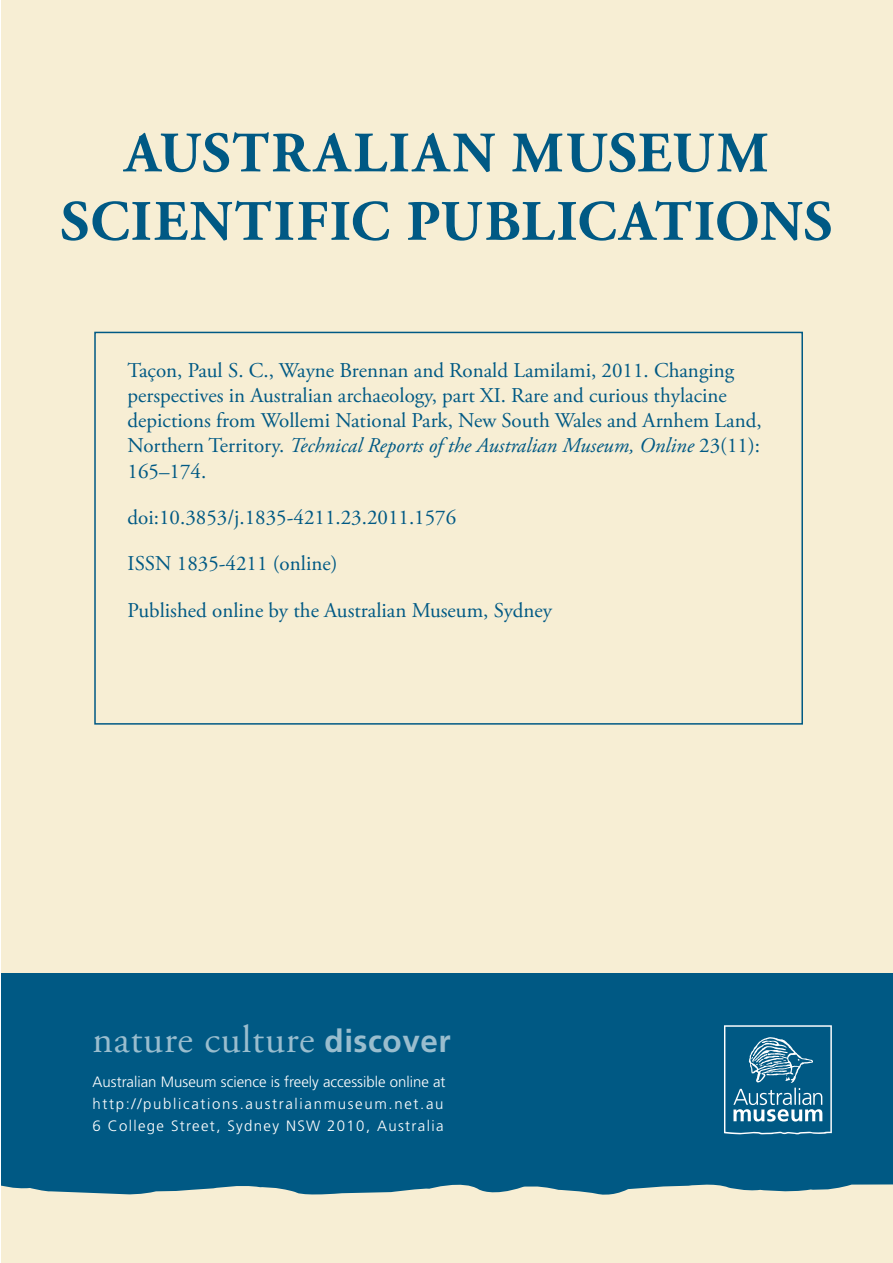
<style>
.page{position:relative;width:893px;height:1263px;background:#fff}
.page>*{position:absolute;margin:0;border:0;box-sizing:border-box;transform-origin:0 0}
.t1{font:700 57px/68.4px "Adobe Garamond Pro";letter-spacing:.03em;color:#005984;text-align:center}
.t2{font:39px "Adobe Garamond Pro";letter-spacing:.02em;color:#99bdce}
.t3{font:21px/25.2px "Adobe Garamond Pro";color:#005984}
.t4{font:300 15px/22.2px "Frutiger LT Std";letter-spacing:.09em;color:#fff}
.s1{font-style:italic}
.s2{font-family:"Frutiger LT Std";font-weight:700;font-size:31.5px}
</style>
<div class="page">
<div style="left:1px;top:0;width:892px;height:1263px;background:#f7eed4"></div>
<div style="left:1px;top:974px;width:892px;height:221px;background:#005984"></div>
<div style="left:94px;top:332px;width:709px;height:393px;border:2px solid #005984"></div>
<svg style="left:724px;top:1025px;width:108px;height:109px;background:#31799b"></svg>
<h1 class="t1" style="left:60px;top:120px;width:773px">AUSTRALIAN MUSEUM<br>SCIENTIFIC PUBLICATIONS</h1>
<p class="t3" style="left:128px;top:358px;width:636px">Taçon, Paul S. C., Wayne Brennan and Ronald Lamilami, 2011. Changing perspectives in Australian archaeology, part XI. Rare and curious thylacine depictions from Wollemi National Park, New South Wales and Arnhem Land, Northern Territory. <span class="s1">Technical Reports of the Australian Museum, Online</span> 23(11):<br>165–174.</p>
<p class="t3" style="left:128px;top:505px;width:330px">doi:10.3853/j.1835-4211.23.2011.1576</p>
<p class="t3" style="left:128px;top:552px;width:211px">ISSN 1835-4211 (online)</p>
<p class="t3" style="left:128px;top:598px;width:426px">Published online by the Australian Museum, Sydney</p>
<h2 class="t2" style="left:92px;top:1016px;width:360px">nature culture <span class="s2">discover</span></h2>
<p class="t4" style="left:92px;top:1070px;width:355px">Australian Museum science is freely accessible online at http://publications.australianmuseum.net.au<br>6 College Street, Sydney NSW 2010, Australia</p>
</div>
